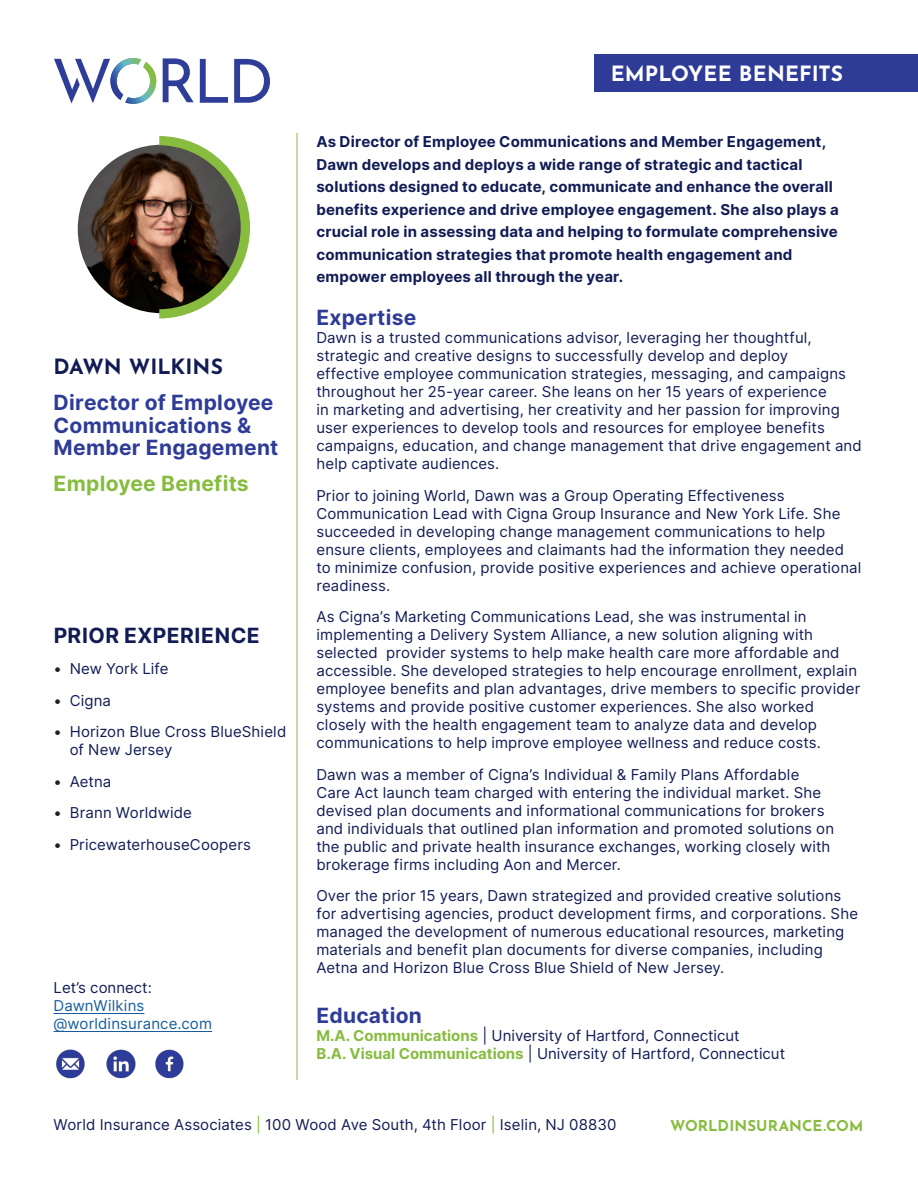
<style>
.page{position:relative;width:918px;height:1188px;background:#fff}
.page>*{position:absolute;margin:0;border:0;box-sizing:border-box;transform-origin:0 0}
.t1{font:700 21px/22.5px "Inter";letter-spacing:.015em;color:#2e3c98}
.t2{font:700 21px "Josefin Sans";letter-spacing:.005em;color:#fff}
.t3{font:700 21px "Inter";letter-spacing:.015em;color:#87bc3f}
.t4{font:700 21px "Inter";letter-spacing:.025em;color:#111c55}
.t5{font:700 21px "Josefin Sans";letter-spacing:-.005em;color:#111c55}
.t6{font:15px/18px "Inter";letter-spacing:.01em;color:#111c55}
.t7{font:700 15px/22.5px "Inter";letter-spacing:.01em;color:#111c55}
.t8{font:15px "Inter";letter-spacing:.01em;color:#175d9e}
.t9{font:700 15px "Josefin Sans";letter-spacing:.005em;color:#87bc3f}
.s1{color:#231f20}
.s2{font-weight:700;color:#87bc3f}
.s3{color:#87bc3f}
</style>
<div class="page">
<svg style="left:200px;top:59px;width:28px;height:44px"></svg>
<svg style="left:163px;top:58px;width:31px;height:44px"></svg>
<svg style="left:234px;top:59px;width:36px;height:44px"></svg>
<svg style="left:54px;top:58px;width:102px;height:46px"></svg>
<div style="left:594px;top:54px;width:324px;height:38px;background:#2e3c98"></div>
<hr style="left:297px;top:133px;width:1px;height:947px;background:#87bc3f">
<img style="left:78px;top:145px;width:168px;height:168px;border-radius:84px">
<svg style="left:159px;top:136px;width:91px;height:183px"></svg>
<img style="left:56px;top:1049px;width:29px;height:30px">
<img style="left:106px;top:1049px;width:30px;height:30px">
<img style="left:155px;top:1049px;width:29px;height:30px">
<hr style="left:54px;top:1013px;width:90px;height:1px;background:#175d9e">
<hr style="left:54px;top:1031px;width:158px;height:1px;background:#175d9e">
<p class="t5" style="left:54px;top:351px;width:171px">DAWN WILKINS</p>
<p class="t1" style="left:54px;top:391px;width:226px">Director of Employee<br>Communications &amp;<br>Member Engagement</p>
<p class="t3" style="left:54px;top:468px;width:197px">Employee Benefits</p>
<p class="t4" style="left:54px;top:620px;width:208px">PRIOR EXPERIENCE</p>
<p class="t6" style="left:54px;top:659px;width:117px"><span class="s1">•</span> New York Life</p>
<p class="t6" style="left:54px;top:691px;width:59px"><span class="s1">•</span> Cigna</p>
<p class="t6" style="left:70px;top:722px;width:218px;text-indent:-16px"><span class="s1">•</span> Horizon Blue Cross BlueShield of New Jersey</p>
<p class="t6" style="left:54px;top:772px;width:59px"><span class="s1">•</span> Aetna</p>
<p class="t6" style="left:54px;top:803px;width:140px"><span class="s1">•</span> Brann Worldwide</p>
<p class="t6" style="left:54px;top:835px;width:199px"><span class="s1">•</span> PricewaterhouseCoopers</p>
<p class="t6" style="left:54px;top:978px;width:100px">Let’s connect:</p>
<p class="t8" style="left:54px;top:994px;width:92px">DawnWilkins</p>
<p class="t8" style="left:54px;top:1012px;width:160px">@worldinsurance.com</p>
<h1 class="t2" style="left:611px;top:58px;width:234px">EMPLOYEE BENEFITS</h1>
<p class="t7" style="left:316px;top:130px;width:524px">As Director of Employee Communications and Member Engagement, Dawn develops and deploys a wide range of strategic and tactical solutions designed to educate, communicate and enhance the overall benefits experience and drive employee engagement. She also plays a crucial role in assessing data and helping to formulate comprehensive communication strategies that promote health engagement and empower employees all through the year.</p>
<p class="t1" style="left:316px;top:306px;width:101px">Expertise</p>
<p class="t6" style="left:316px;top:328px;width:547px">Dawn is a trusted communications advisor, leveraging her thoughtful, strategic and creative designs to successfully develop and deploy<br>effective employee communication strategies, messaging, and campaigns throughout her 25-year career. She leans on her 15 years of experience<br>in marketing and advertising, her creativity and her passion for improving user experiences to develop tools and resources for employee benefits campaigns, education, and change management that drive engagement and help captivate audiences.</p>
<p class="t6" style="left:316px;top:486px;width:546px">Prior to joining World, Dawn was a Group Operating Effectiveness Communication Lead with Cigna Group Insurance and New York Life. She succeeded in developing change management communications to help ensure clients, employees and claimants had the information they needed to minimize confusion, provide positive experiences and achieve operational readiness.</p>
<p class="t6" style="left:316px;top:607px;width:545px">As Cigna’s Marketing Communications Lead, she was instrumental in implementing a Delivery System Alliance, a new solution aligning with selected provider systems to help make health care more affordable and accessible. She developed strategies to help encourage enrollment, explain employee benefits and plan advantages, drive members to specific provider systems and provide positive customer experiences. She also worked closely with the health engagement team to analyze data and develop communications to help improve employee wellness and reduce costs.</p>
<p class="t6" style="left:316px;top:765px;width:519px">Dawn was a member of Cigna’s Individual &amp; Family Plans Affordable Care Act launch team charged with entering the individual market. She devised plan documents and informational communications for brokers and individuals that outlined plan information and promoted solutions on the public and private health insurance exchanges, working closely with brokerage firms including Aon and Mercer.</p>
<p class="t6" style="left:316px;top:886px;width:543px">Over the prior 15 years, Dawn strategized and provided creative solutions for advertising agencies, product development firms, and corporations. She managed the development of numerous educational resources, marketing materials and benefit plan documents for diverse companies, including Aetna and Horizon Blue Cross Blue Shield of New Jersey.</p>
<p class="t1" style="left:316px;top:1003px;width:107px">Education</p>
<p class="t6" style="left:316px;top:1026px;width:425px"><span class="s2">M.A. Communications</span> | University of Hartford, Connecticut</p>
<p class="t6" style="left:316px;top:1044px;width:470px"><span class="s2">B.A. Visual Communications</span> | University of Hartford, Connecticut</p>
<p class="t6" style="left:54px;top:1116px;width:564px">World Insurance Associates <span class="s3">|</span> 100 Wood Ave South, 4th Floor <span class="s3">|</span> Iselin, NJ 08830</p>
<p class="t9" style="left:670px;top:1114px;width:195px">WORLDINSURANCE.COM</p>
</div>
